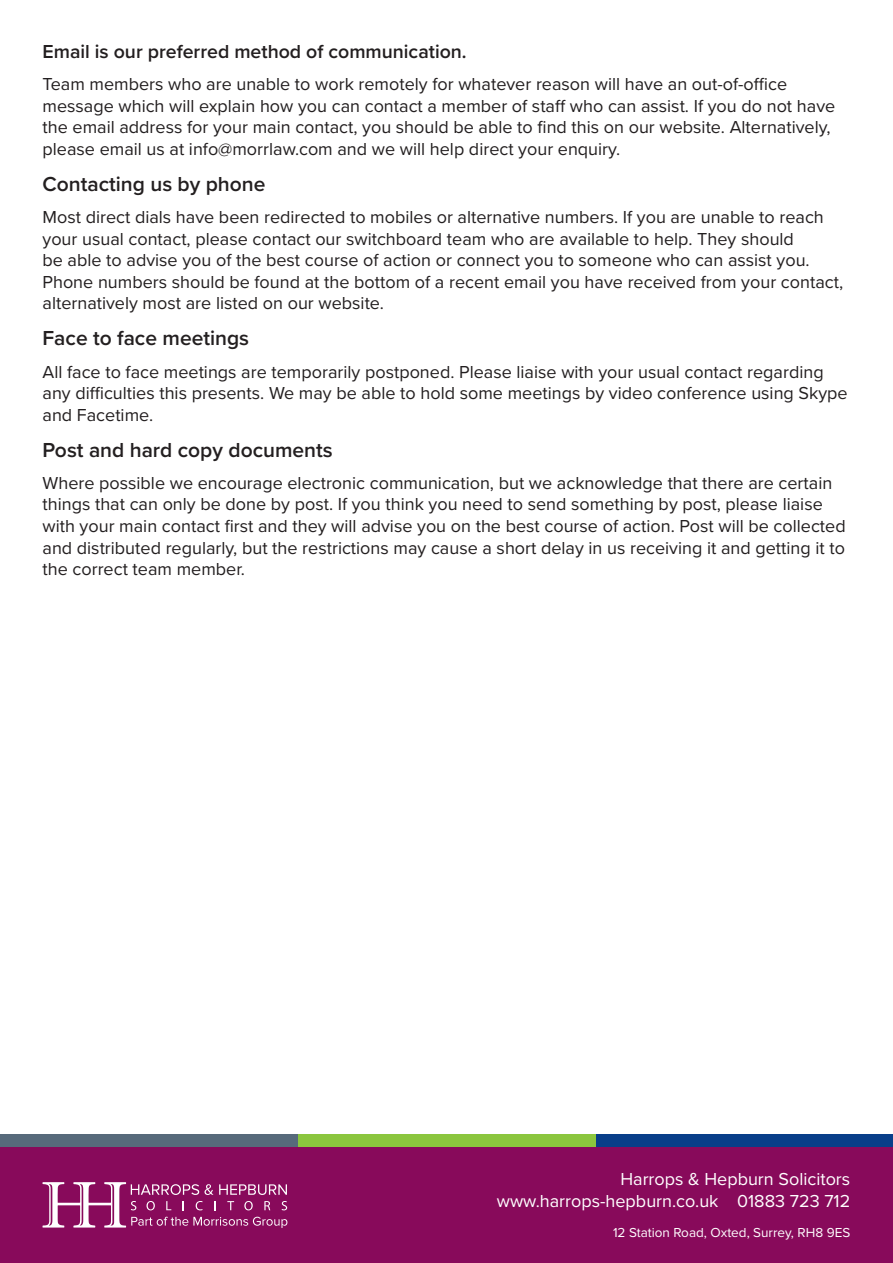
<style>
.page{position:relative;width:893px;height:1263px;background:#fff}
.page>*{position:absolute;margin:0;border:0;box-sizing:border-box;transform-origin:0 0}
.t1{font:600 21px "Proxima Nova";color:#231f20}
.t2{font:600 19.5px "Proxima Nova";color:#231f20}
.t3{font:18px/21.6px "Proxima Nova";color:#231f20}
.t4{font:18px "Proxima Nova";color:#fff}
.t5{font:13.5px "Proxima Nova";color:#fff}
</style>
<div class="page">
<div style="left:0;top:1134px;width:893px;height:129px;background:#880a5b"></div>
<svg style="left:43px;top:1182px;width:244px;height:46px"></svg>
<div style="left:595px;top:1134px;width:298px;height:13px;background:#083e89"></div>
<div style="left:298px;top:1134px;width:297px;height:13px;background:#8bc63e"></div>
<div style="left:0;top:1134px;width:298px;height:13px;background:#576a7b"></div>
<p class="t2" style="left:43px;top:37px;width:426px">Email is our preferred method of communication.</p>
<p class="t3" style="left:43px;top:73px;width:794px">Team members who are unable to work remotely for whatever reason will have an out-of-office message which will explain how you can contact a member of staff who can assist. If you do not have the email address for your main contact, you should be able to find this on our website. Alternatively, please email us at info@morrlaw.com and we will help direct your enquiry.</p>
<p class="t1" style="left:43px;top:168px;width:225px">Contacting us by phone</p>
<p class="t3" style="left:43px;top:205px;width:802px">Most direct dials have been redirected to mobiles or alternative numbers. If you are unable to reach your usual contact, please contact our switchboard team who are available to help. They should<br>be able to advise you of the best course of action or connect you to someone who can assist you.<br>Phone numbers should be found at the bottom of a recent email you have received from your contact, alternatively most are listed on our website.</p>
<p class="t1" style="left:43px;top:323px;width:208px">Face to face meetings</p>
<p class="t3" style="left:43px;top:360px;width:807px">All face to face meetings are temporarily postponed. Please liaise with your usual contact regarding any difficulties this presents. We may be able to hold some meetings by video conference using Skype and Facetime.</p>
<p class="t1" style="left:43px;top:434px;width:292px">Post and hard copy documents</p>
<p class="t3" style="left:43px;top:471px;width:805px">Where possible we encourage electronic communication, but we acknowledge that there are certain things that can only be done by post. If you think you need to send something by post, please liaise with your main contact first and they will advise you on the best course of action. Post will be collected and distributed regularly, but the restrictions may cause a short delay in us receiving it and getting it to the correct team member.</p>
<p class="t4" style="left:620px;top:1165px;width:231px">Harrops &amp; Hepburn Solicitors</p>
<p class="t4" style="left:497px;top:1187px;width:355px">www.harrops-hepburn.co.uk 01883 723 712</p>
<p class="t5" style="left:613px;top:1222px;width:239px">12 Station Road, Oxted, Surrey, RH8 9ES</p>
</div>
